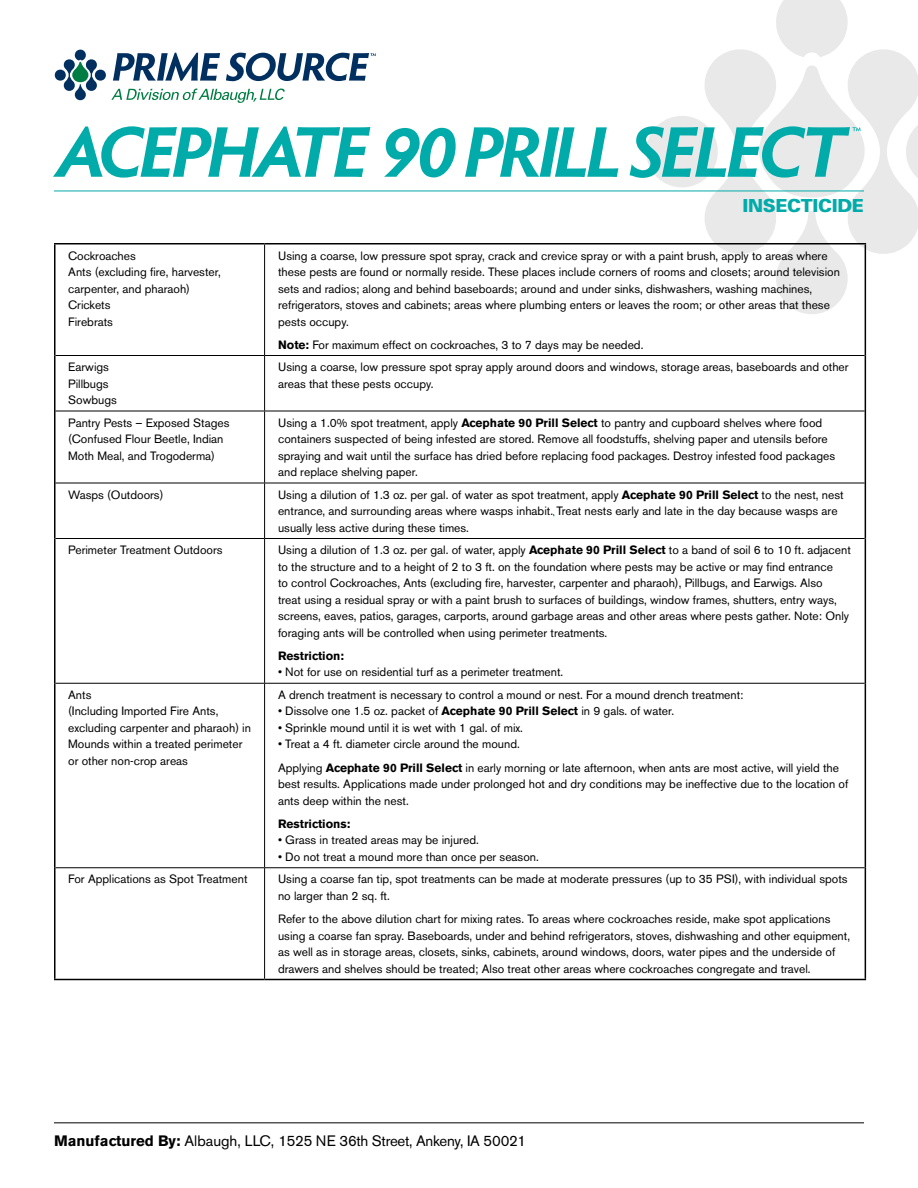
<style>
.page{position:relative;width:918px;height:1188px;background:#fff}
.page>*{position:absolute;margin:0;border:0;box-sizing:border-box;transform-origin:0 0}
.t1{font:900 18px "Univers";letter-spacing:-.02em;color:#00aba9}
.t2{font:15px "Akzidenz Grotesk BE";letter-spacing:-.02em;color:#000}
.t3{font:12px/16.5px "Akzidenz Grotesk BE";color:#000}
.t4{font:700 12px "Akzidenz Grotesk BE";color:#000}
.s1{font-weight:700}
</style>
<div class="page">
<svg style="left:630px;top:0;width:288px;height:314px"></svg>
<svg style="left:53px;top:126px;width:317px;height:52px"></svg>
<svg style="left:384px;top:128px;width:72px;height:49px"></svg>
<svg style="left:465px;top:127px;width:153px;height:50px"></svg>
<hr style="left:54px;top:191px;width:810px;height:1px;background:#00aba9">
<hr style="left:54px;top:1122px;width:810px;height:1px;background:#000">
<svg style="left:55px;top:50px;width:321px;height:53px"></svg>
<hr style="left:54px;top:243px;width:211px;height:1px;background:#000">
<hr style="left:54px;top:244px;width:2px;height:112px;background:#000">
<hr style="left:265px;top:243px;width:601px;height:1px;background:#000">
<hr style="left:865px;top:244px;width:1px;height:112px;background:#000">
<hr style="left:54px;top:356px;width:2px;height:55px;background:#000">
<hr style="left:865px;top:356px;width:1px;height:55px;background:#000">
<hr style="left:54px;top:411px;width:2px;height:72px;background:#000">
<hr style="left:865px;top:411px;width:1px;height:72px;background:#000">
<hr style="left:54px;top:483px;width:2px;height:55px;background:#000">
<hr style="left:865px;top:483px;width:1px;height:55px;background:#000">
<hr style="left:54px;top:538px;width:2px;height:145px;background:#000">
<hr style="left:865px;top:538px;width:1px;height:145px;background:#000">
<hr style="left:54px;top:683px;width:2px;height:185px;background:#000">
<hr style="left:865px;top:683px;width:1px;height:185px;background:#000">
<hr style="left:54px;top:868px;width:2px;height:111px;background:#000">
<hr style="left:865px;top:868px;width:1px;height:111px;background:#000">
<hr style="left:54px;top:979px;width:211px;height:1px;background:#000">
<hr style="left:265px;top:979px;width:601px;height:1px;background:#000">
<hr style="left:264px;top:244px;width:1px;height:111px;background:#000">
<hr style="left:56px;top:355px;width:209px;height:1px;background:#000">
<hr style="left:265px;top:355px;width:600px;height:1px;background:#000">
<hr style="left:264px;top:356px;width:1px;height:55px;background:#000">
<hr style="left:56px;top:411px;width:209px;height:1px;background:#000">
<hr style="left:265px;top:411px;width:600px;height:1px;background:#000">
<hr style="left:264px;top:411px;width:1px;height:72px;background:#000">
<hr style="left:56px;top:483px;width:209px;height:1px;background:#000">
<hr style="left:265px;top:483px;width:600px;height:1px;background:#000">
<hr style="left:264px;top:483px;width:1px;height:55px;background:#000">
<hr style="left:56px;top:538px;width:209px;height:1px;background:#000">
<hr style="left:265px;top:538px;width:600px;height:1px;background:#000">
<hr style="left:264px;top:539px;width:1px;height:144px;background:#000">
<hr style="left:56px;top:683px;width:209px;height:1px;background:#000">
<hr style="left:265px;top:683px;width:600px;height:1px;background:#000">
<hr style="left:264px;top:684px;width:1px;height:183px;background:#000">
<hr style="left:56px;top:867px;width:209px;height:1px;background:#000">
<hr style="left:265px;top:867px;width:600px;height:1px;background:#000">
<hr style="left:264px;top:868px;width:1px;height:111px;background:#000">
<h1 class="t1" style="left:743px;top:194px;width:123px">INSECTICIDE</h1>
<p class="t3" style="left:68px;top:247px;width:154px">Cockroaches<br>Ants (excluding fire, harvester, carpenter, and pharaoh)<br>Crickets<br>Firebrats</p>
<p class="t3" style="left:278px;top:247px;width:563px">Using a coarse, low pressure spot spray, crack and crevice spray or with a paint brush, apply to areas where these pests are found or normally reside. These places include corners of rooms and closets; around television sets and radios; along and behind baseboards; around and under sinks, dishwashers, washing machines, refrigerators, stoves and cabinets; areas where plumbing enters or leaves the room; or other areas that these pests occupy.</p>
<p class="t3" style="left:278px;top:336px;width:365px"><span class="s1">Note:</span> For maximum effect on cockroaches, 3 to 7 days may be needed.</p>
<p class="t3" style="left:68px;top:359px;width:50px">Earwigs<br>Pillbugs<br>Sowbugs</p>
<p class="t3" style="left:278px;top:359px;width:572px">Using a coarse, low pressure spot spray apply around doors and windows, storage areas, baseboards and other areas that these pests occupy.</p>
<p class="t3" style="left:68px;top:414px;width:163px">Pantry Pests – Exposed Stages (Confused Flour Beetle, Indian<br>Moth Meal, and Trogoderma)</p>
<p class="t3" style="left:278px;top:414px;width:559px">Using a 1.0% spot treatment, apply <span class="s1">Acephate 90 Prill Select</span> to pantry and cupboard shelves where food containers suspected of being infested are stored. Remove all foodstuffs, shelving paper and utensils before spraying and wait until the surface has dried before replacing food packages. Destroy infested food packages and replace shelving paper.</p>
<p class="t3" style="left:68px;top:486px;width:97px">Wasps (Outdoors)</p>
<p class="t3" style="left:278px;top:486px;width:567px">Using a dilution of 1.3 oz. per gal. of water as spot treatment, apply <span class="s1">Acephate 90 Prill Select</span> to the nest, nest entrance, and surrounding areas where wasps inhabit. Treat nests early and late in the day because wasps are usually less active during these times.</p>
<p class="t3" style="left:68px;top:542px;width:156px">Perimeter Treatment Outdoors</p>
<p class="t3" style="left:278px;top:542px;width:574px">Using a dilution of 1.3 oz. per gal. of water, apply <span class="s1">Acephate 90 Prill Select</span> to a band of soil 6 to 10 ft. adjacent to the structure and to a height of 2 to 3 ft. on the foundation where pests may be active or may find entrance<br>to control Cockroaches, Ants (excluding fire, harvester, carpenter and pharaoh), Pillbugs, and Earwigs. Also<br>treat using a residual spray or with a paint brush to surfaces of buildings, window frames, shutters, entry ways, screens, eaves, patios, garages, carports, around garbage areas and other areas where pests gather. Note: Only foraging ants will be controlled when using perimeter treatments.</p>
<p class="t4" style="left:278px;top:649px;width:67px">Restriction:</p>
<p class="t3" style="left:278px;top:664px;width:285px">• Not for use on residential turf as a perimeter treatment.</p>
<p class="t3" style="left:68px;top:687px;width:184px">Ants<br>(Including Imported Fire Ants, excluding carpenter and pharaoh) in<br>Mounds within a treated perimeter or other non-crop areas</p>
<p class="t3" style="left:278px;top:687px;width:467px">A drench treatment is necessary to control a mound or nest. For a mound drench treatment:</p>
<p class="t3" style="left:278px;top:703px;width:396px">• Dissolve one 1.5 oz. packet of <span class="s1">Acephate 90 Prill Select</span> in 9 gals. of water.</p>
<p class="t3" style="left:278px;top:720px;width:245px">• Sprinkle mound until it is wet with 1 gal. of mix.</p>
<p class="t3" style="left:278px;top:733px;width:563px;line-height:23.2px">• Treat a 4 ft. diameter circle around the mound.<br>Applying <span class="s1">Acephate 90 Prill Select</span> in early morning or late afternoon, when ants are most active, will yield the</p>
<p class="t3" style="left:278px;top:776px;width:572px">best results. Applications made under prolonged hot and dry conditions may be ineffective due to the location of ants deep within the nest.</p>
<p class="t4" style="left:278px;top:817px;width:74px">Restrictions:</p>
<p class="t3" style="left:278px;top:832px;width:201px">• Grass in treated areas may be injured.</p>
<p class="t3" style="left:278px;top:849px;width:261px">• Do not treat a mound more than once per season.</p>
<p class="t3" style="left:68px;top:871px;width:181px">For Applications as Spot Treatment</p>
<p class="t3" style="left:278px;top:871px;width:571px">Using a coarse fan tip, spot treatments can be made at moderate pressures (up to 35 PSI), with individual spots no larger than 2 sq. ft.</p>
<p class="t3" style="left:278px;top:911px;width:574px">Refer to the above dilution chart for mixing rates. To areas where cockroaches reside, make spot applications using a coarse fan spray. Baseboards, under and behind refrigerators, stoves, dishwashing and other equipment, as well as in storage areas, closets, sinks, cabinets, around windows, doors, water pipes and the underside of drawers and shelves should be treated; Also treat other areas where cockroaches congregate and travel.</p>
<p class="t2" style="left:54px;top:1132px;width:474px"><span class="s1">Manufactured By:</span> Albaugh, LLC, 1525 NE 36th Street, Ankeny, IA 50021</p>
</div>
